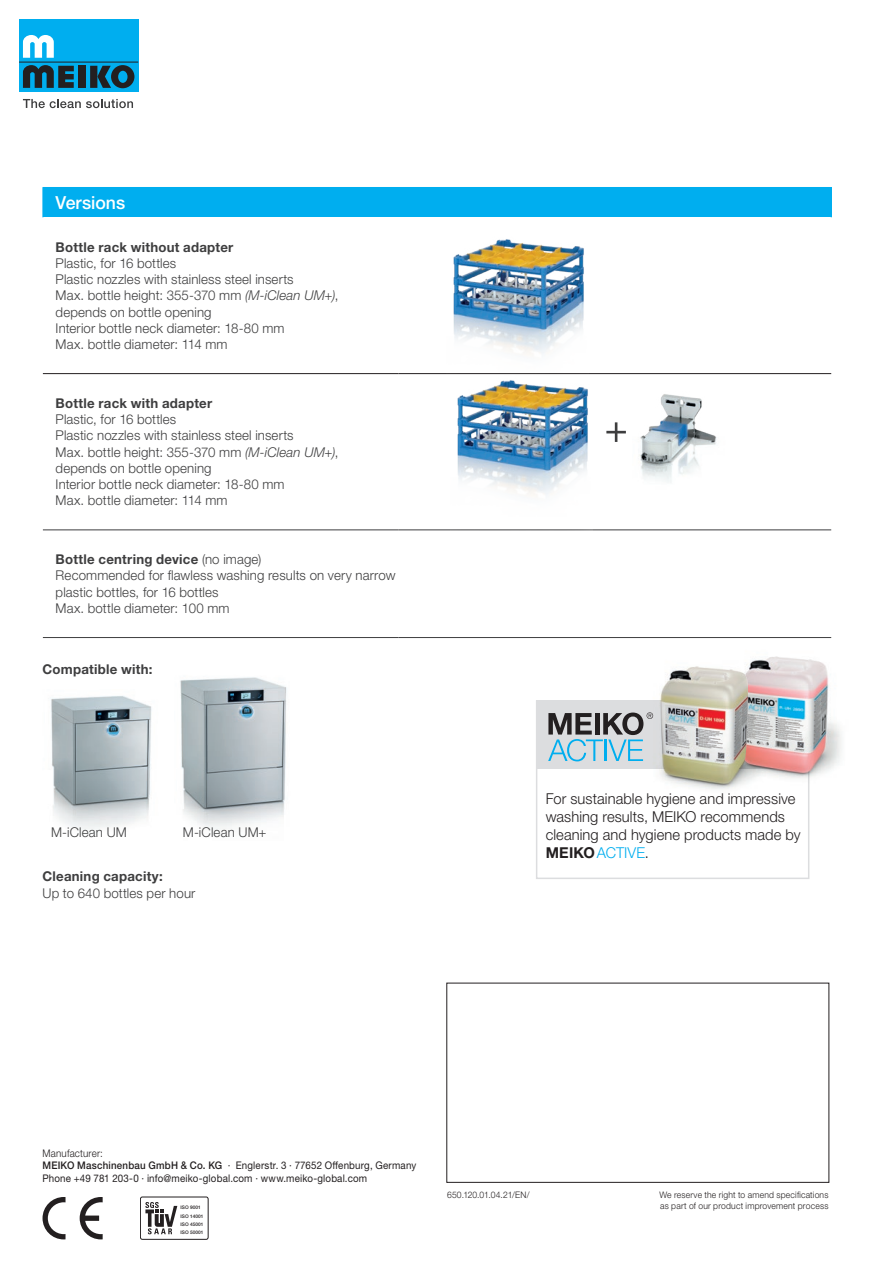
<style>
.page{position:relative;width:893px;height:1263px;background:#fff}
.page>*{position:absolute;margin:0;border:0;box-sizing:border-box;transform-origin:0 0}
.t1{font:500 18px "Helvetica Neue LTW1 G";color:#fff}
.t2{font:300 15px/18px "Helvetica Neue LTW1 G";letter-spacing:.005em;color:#231f20}
.t3{font:300 13.5px/16.2px "Helvetica Neue LTW1 G";letter-spacing:.01em;color:#3e3e3f}
.t4{font:700 13.5px "Helvetica Neue LTW1 G";letter-spacing:.02em;color:#3e3e3f}
.t5{font:10.5px/12.6px "Helvetica Neue LTW1 G";letter-spacing:.015em;color:#231f20;scale:.93 1}
.t6{font:300 9px/10.8px "Helvetica Neue LTW1 G";letter-spacing:.025em;color:#231f20;scale:.95 1}
.t7{font:500 4.8px/8.2px "Helvetica Neue LTW1 G";color:#231f20}
.s1{font-style:italic}
.s2{font-weight:700}
.s3{color:#00aeef}
.s4{font-weight:300}
.s5{font-weight:500}
</style>
<div class="page">
<div style="left:43px;top:187px;width:788px;height:30px;background:#00aeef"></div>
<hr style="left:43px;top:529px;width:355px;height:1px;background:#3e3e3f">
<hr style="left:398px;top:529px;width:433px;height:1px;background:#3e3e3f">
<hr style="left:398px;top:187px;width:434px;height:1px;background:#00aeef">
<svg style="left:831px;top:188px;width:1px;height:29px"></svg>
<hr style="left:43px;top:373px;width:355px;height:1px;background:#231f20">
<hr style="left:398px;top:373px;width:433px;height:1px;background:#231f20">
<hr style="left:43px;top:637px;width:355px;height:1px;background:#3e3e3f">
<hr style="left:398px;top:637px;width:433px;height:1px;background:#3e3e3f">
<div style="left:19px;top:19px;width:119px;height:73px;background:#00aeef"></div>
<div style="left:78px;top:66px;width:8px;height:22px;background:#231f20"></div>
<svg style="left:90px;top:65px;width:44px;height:23px"></svg>
<hr style="left:19px;top:62px;width:119px;height:1px;background:#231f20">
<svg style="left:23px;top:35px;width:31px;height:23px"></svg>
<svg style="left:23px;top:65px;width:51px;height:23px"></svg>
<svg style="left:23px;top:99px;width:110px;height:9px"></svg>
<img style="left:447px;top:239px;width:137px;height:136px">
<svg style="left:606px;top:422px;width:20px;height:20px"></svg>
<img style="left:639px;top:394px;width:78px;height:89px">
<img style="left:451px;top:367px;width:141px;height:164px">
<div style="left:536px;top:700px;width:273px;height:179px;border:2px solid #dcdddf"></div>
<div style="left:536px;top:700px;width:273px;height:69px;background:#dcdddf"></div>
<img style="left:653px;top:666px;width:83px;height:123px">
<img style="left:710px;top:666px;width:131px;height:120px">
<img style="left:741px;top:656px;width:86px;height:117px">
<img style="left:661px;top:667px;width:87px;height:116px">
<svg style="left:548px;top:712px;width:105px;height:49px"></svg>
<img style="left:180px;top:677px;width:107px;height:152px">
<img style="left:51px;top:696px;width:101px;height:133px">
<div style="left:446px;top:983px;width:383px;height:200px;border:1px solid #231f20"></div>
<div style="left:140px;top:1197px;width:68px;height:42px;border:1px solid #231f20;border-radius:2px"></div>
<svg style="left:145px;top:1202px;width:32px;height:32px"></svg>
<svg style="left:43px;top:1197px;width:23px;height:42px"></svg>
<svg style="left:80px;top:1197px;width:23px;height:42px"></svg>
<h1 class="t1" style="left:56px;top:192px;width:71px">Versions</h1>
<p class="t4" style="left:56px;top:239px;width:179px">Bottle rack without adapter</p>
<p class="t3" style="left:56px;top:255px;width:284px">Plastic, for 16 bottles<br>Plastic nozzles with stainless steel inserts<br>Max. bottle height: 355-370 mm <span class="s1">(M-iClean UM+)</span>, depends on bottle opening<br>Interior bottle neck diameter: 18-80 mm<br>Max. bottle diameter: 114 mm</p>
<p class="t4" style="left:56px;top:395px;width:158px">Bottle rack with adapter</p>
<p class="t3" style="left:56px;top:411px;width:284px">Plastic, for 16 bottles<br>Plastic nozzles with stainless steel inserts<br>Max. bottle height: 355-370 mm <span class="s1">(M-iClean UM+)</span>, depends on bottle opening<br>Interior bottle neck diameter: 18-80 mm<br>Max. bottle diameter: 114 mm</p>
<p class="t3" style="left:56px;top:551px;width:341px"><span class="s2">Bottle centring device</span> (no image)<br>Recommended for flawless washing results on very narrow plastic bottles, for 16 bottles<br>Max. bottle diameter: 100 mm</p>
<p class="t4" style="left:43px;top:661px;width:112px">Compatible with:</p>
<p class="t3" style="left:51px;top:824px;width:77px">M-iClean UM</p>
<p class="t3" style="left:183px;top:824px;width:85px">M-iClean UM+</p>
<p class="t4" style="left:43px;top:868px;width:122px">Cleaning capacity:</p>
<p class="t3" style="left:43px;top:885px;width:154px">Up to 640 bottles per hour</p>
<p class="t2" style="left:546px;top:789px;width:256px">For sustainable hygiene and impressive washing results, MEIKO recommends cleaning and hygiene products made by<br><span class="s2">MEIKO</span><span class="s3">ACTIVE</span>.</p>
<p class="t5" style="left:43px;top:1146px;width:403px"><span class="s4">Manufacturer:<br></span><span class="s5">MEIKO Maschinenbau GmbH &amp; Co. KG</span> · Englerstr. 3 · 77652 Offenburg, Germany<br>Phone +49 781 203-0 · info@meiko-global.com · www.meiko-global.com</p>
<p class="t7" style="left:181px;top:1204px;width:24px">ISO 9001<br>ISO 14001</p>
<p class="t7" style="left:181px;top:1228px;width:24px">ISO 50001</p>
<p class="t7" style="left:181px;top:1220px;width:24px">ISO 45001</p>
<p class="t6" style="left:447px;top:1189px;width:88px">650.120.01.04.21/EN/</p>
<p class="t6" style="left:659px;top:1189px;width:179px">We reserve the right to amend specifications as part of our product improvement process</p>
</div>
